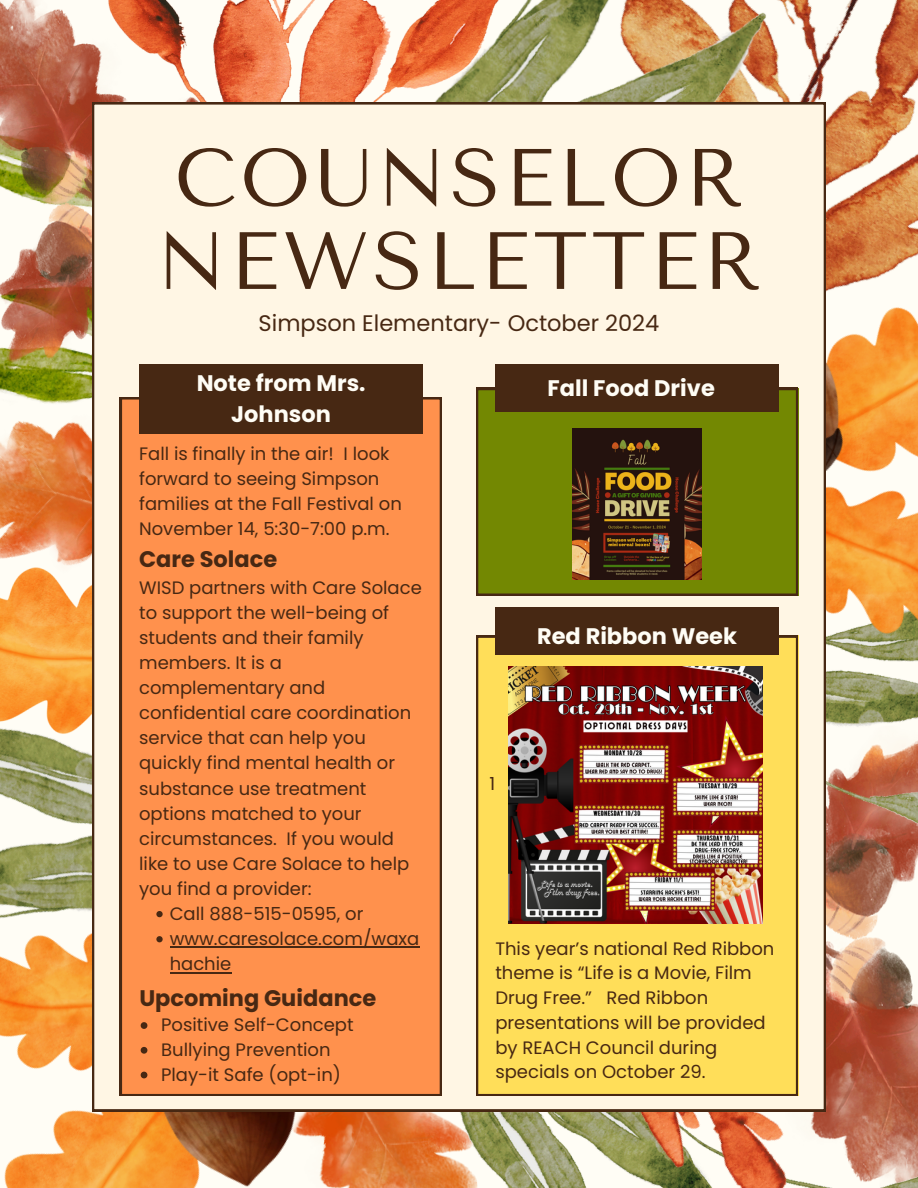
<style>
.page{position:relative;width:918px;height:1188px;background:#fff}
.page>*{position:absolute;margin:0;border:0;box-sizing:border-box;transform-origin:0 0}
.t1{font:81px/83.2px "Tenor Sans";letter-spacing:.05em;color:#472813}
.t2{font:700 22.5px/31.5px "Poppins";color:#fffdf5;text-align:center}
.t3{font:22.5px "Poppins";color:#472813}
.t4{font:700 22.5px "Poppins";color:#472813}
.t5{font:18px/24.8px "Poppins";color:#472813}
</style>
<div class="page">
<img style="left:300px;top:0;width:40px;height:102px">
<img style="left:0;top:0;width:300px;height:224px">
<img style="left:340px;top:0;width:578px;height:176px">
<img style="left:0;top:224px;width:92px;height:335px">
<img style="left:0;top:559px;width:92px;height:211px">
<img style="left:372px;top:0;width:473px;height:176px">
<img style="left:859px;top:842px;width:59px;height:142px">
<img style="left:859px;top:763px;width:59px;height:79px">
<img style="left:0;top:770px;width:358px;height:418px">
<img style="left:859px;top:984px;width:59px;height:204px">
<img style="left:826px;top:176px;width:92px;height:587px">
<img style="left:358px;top:686px;width:501px;height:502px">
<div style="left:92px;top:102px;width:734px;height:1009px;background:#fff6e4"></div>
<div style="left:120px;top:397px;width:322px;height:699px;background:#ff914d"></div>
<div style="left:139px;top:364px;width:284px;height:70px;background:#472813"></div>
<div style="left:476px;top:388px;width:322px;height:208px;background:#738802"></div>
<div style="left:495px;top:364px;width:284px;height:48px;background:#472813"></div>
<div style="left:476px;top:636px;width:322px;height:460px;background:#ffde59"></div>
<div style="left:495px;top:607px;width:284px;height:48px;background:#472813"></div>
<img style="left:572px;top:428px;width:129px;height:152px">
<img style="left:509px;top:666px;width:254px;height:258px">
<svg style="left:156px;top:911px;width:7px;height:6px"></svg>
<svg style="left:156px;top:936px;width:7px;height:6px"></svg>
<hr style="left:170px;top:947px;width:249px;height:1px;background:#472813">
<hr style="left:170px;top:972px;width:61px;height:1px;background:#472813">
<svg style="left:141px;top:1022px;width:6px;height:7px"></svg>
<svg style="left:141px;top:1047px;width:6px;height:7px"></svg>
<svg style="left:141px;top:1072px;width:6px;height:6px"></svg>
<h1 class="t1" style="left:157px;top:137px;width:606px">COUNSELOR<br>NEWSLETTER</h1>
<p class="t3" style="left:259px;top:308px;width:402px">Simpson Elementary- October 2024</p>
<h2 class="t2" style="left:197px;top:367px;width:170px">Note from Mrs.<br>Johnson</h2>
<h2 class="t2" style="left:548px;top:372px;width:169px">Fall Food Drive</h2>
<p class="t5" style="left:139px;top:441px;width:264px">Fall is finally in the air! I look forward to seeing Simpson families at the Fall Festival on<br>November 14, 5:30-7:00 p.m.</p>
<p class="t4" style="left:139px;top:543px;width:140px">Care Solace</p>
<p class="t5" style="left:139px;top:575px;width:284px">WISD partners with Care Solace</p>
<p class="t5" style="left:139px;top:600px;width:252px">to support the well-being of</p>
<p class="t5" style="left:139px;top:625px;width:226px">students and their family</p>
<p class="t5" style="left:139px;top:650px;width:144px">members. It is a</p>
<p class="t5" style="left:139px;top:675px;width:188px">complementary and</p>
<p class="t5" style="left:139px;top:701px;width:274px">confidential care coordination</p>
<p class="t5" style="left:139px;top:726px;width:228px">service that can help you</p>
<p class="t5" style="left:139px;top:751px;width:257px">quickly find mental health or</p>
<p class="t5" style="left:139px;top:776px;width:229px">substance use treatment</p>
<p class="t5" style="left:139px;top:801px;width:224px">options matched to your</p>
<p class="t5" style="left:139px;top:826px;width:256px">circumstances. If you would</p>
<p class="t5" style="left:139px;top:851px;width:272px">like to use Care Solace to help</p>
<p class="t5" style="left:139px;top:876px;width:174px">you find a provider:</p>
<p class="t5" style="left:170px;top:901px;width:195px">Call 888-515-0595, or</p>
<p class="t5" style="left:170px;top:927px;width:251px">www.caresolace.com/waxa</p>
<p class="t5" style="left:170px;top:952px;width:63px">hachie</p>
<p class="t4" style="left:139px;top:982px;width:238px">Upcoming Guidance</p>
<p class="t5" style="left:161px;top:1012px;width:194px">Positive Self-Concept<br>Bullying Prevention<br>Play-it Safe (opt-in)</p>
<h2 class="t2" style="left:537px;top:620px;width:202px">Red Ribbon Week</h2>
<p class="t5" style="left:490px;top:771px;width:7px">1</p>
<p class="t5" style="left:495px;top:936px;width:281px">This year’s national Red Ribbon theme is “Life is a Movie, Film<br>Drug Free.” Red Ribbon presentations will be provided by REACH Council during specials on October 29.</p>
</div>
